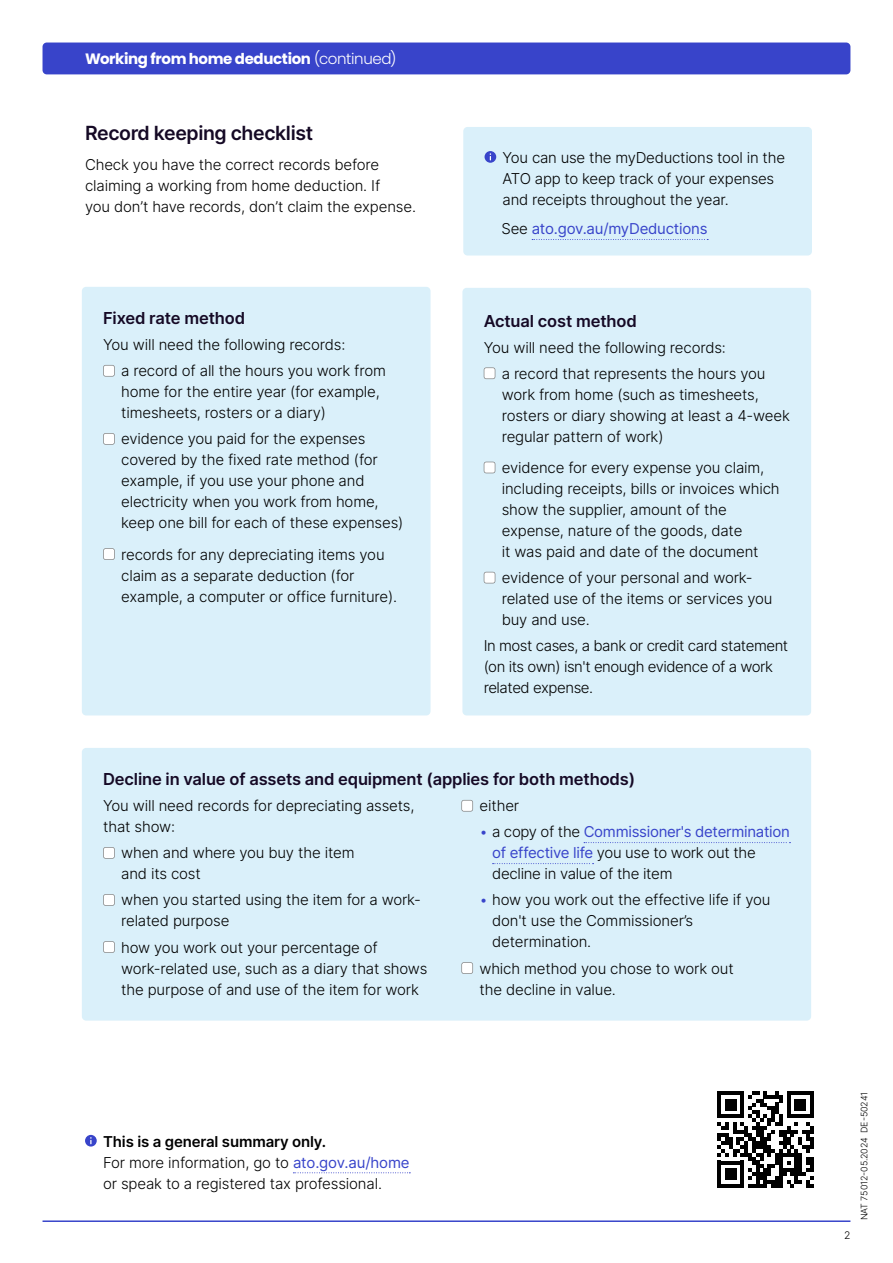
<style>
.page{position:relative;width:893px;height:1263px;background:#fff}
.page>*{position:absolute;margin:0;border:0;box-sizing:border-box;transform-origin:0 0}
.t1{font:600 19.5px "Inter";letter-spacing:-.02em;color:#150925}
.t2{font:600 16.5px "Inter";letter-spacing:-.01em;color:#150925}
.p_icon{font:300 15px/21px "Inter";letter-spacing:-.01em;color:#000}
.p_icon-2{font:300 15px/21px "Inter";letter-spacing:-.03em;color:#000}
.t3{font:700 15px "Poppins";letter-spacing:-.025em;color:#fff}
.p_icon-3{font:15px "Inter";letter-spacing:-.015em;color:#3844ca}
.t4{font:300 10.5px "Inter";color:#000}
.p_job_number{font:300 9px "Inter";letter-spacing:-.01em;color:#000}
.s1{font-weight:300}
.s2{font-weight:300;color:#000}
.s3{color:#3844ca}
.s4{font-weight:400;color:#3844ca}
.s5{font-weight:600}
</style>
<div class="page">
<hr style="left:43px;top:1220px;width:807px;height:2px;background:#3844ca">
<div style="left:463px;top:127px;width:349px;height:128px;background:#daf0fa;border-radius:4px"></div>
<svg style="left:532px;top:239px;width:176px;height:1px"></svg>
<svg style="left:485px;top:151px;width:11px;height:12px"></svg>
<div style="left:82px;top:287px;width:349px;height:428px;background:#daf0fa;border-radius:4px"></div>
<svg style="left:103px;top:365px;width:12px;height:12px"></svg>
<svg style="left:103px;top:433px;width:12px;height:12px"></svg>
<svg style="left:103px;top:548px;width:12px;height:12px"></svg>
<div style="left:462px;top:288px;width:349px;height:427px;background:#daf0fa;border-radius:4px"></div>
<svg style="left:484px;top:367px;width:11px;height:12px"></svg>
<svg style="left:484px;top:462px;width:11px;height:11px"></svg>
<svg style="left:484px;top:572px;width:11px;height:11px"></svg>
<div style="left:82px;top:748px;width:729px;height:272px;background:#daf0fa;border-radius:4px"></div>
<svg style="left:103px;top:847px;width:12px;height:12px"></svg>
<svg style="left:103px;top:894px;width:12px;height:12px"></svg>
<svg style="left:103px;top:941px;width:12px;height:12px"></svg>
<svg style="left:584px;top:842px;width:206px;height:1px"></svg>
<svg style="left:493px;top:863px;width:101px;height:1px"></svg>
<svg style="left:461px;top:800px;width:12px;height:11px"></svg>
<svg style="left:461px;top:962px;width:12px;height:12px"></svg>
<svg style="left:293px;top:1172px;width:117px;height:1px"></svg>
<div style="left:85px;top:1135px;width:12px;height:11px;background:#3844ca;border-radius:50%"></div>
<svg style="left:90px;top:1137px;width:2px;height:7px"></svg>
<svg style="left:717px;top:1091px;width:97px;height:97px"></svg>
<div style="left:43px;top:43px;width:807px;height:31px;background:#3844ca;border-radius:4px"></div>
<p class="t3" style="left:85px;top:50px;width:313px">Working from home deduction <span class="s1">(continued)</span></p>
<h3 class="t1" style="left:85px;top:119px;width:230px">Record keeping checklist</h3>
<p class="p_icon" style="left:85px;top:153px;width:332px">Check you have the correct records before claiming a working from home deduction. If<br>you don’t have records, don’t claim the expense.</p>
<p class="p_icon" style="left:503px;top:147px;width:284px">You can use the myDeductions tool in the<br>ATO app to keep track of your expenses and receipts throughout the year.</p>
<p class="p_icon-3" style="left:502px;top:218px;width:208px"><span class="s2">See</span> ato.gov.au/myDeductions</p>
<h4 class="t2" style="left:103px;top:306px;width:144px">Fixed rate method</h4>
<p class="p_icon" style="left:103px;top:334px;width:244px">You will need the following records:</p>
<p class="p_icon" style="left:121px;top:360px;width:266px">a record of all the hours you work from home for the entire year (for example, timesheets, rosters or a diary)</p>
<p class="p_icon" style="left:121px;top:428px;width:284px">evidence you paid for the expenses covered by the fixed rate method (for example, if you use your phone and electricity when you work from home, keep one bill for each of these expenses)</p>
<p class="p_icon" style="left:121px;top:543px;width:277px">records for any depreciating items you claim as a separate deduction (for example, a computer or office furniture).</p>
<h4 class="t2" style="left:484px;top:308px;width:155px">Actual cost method</h4>
<p class="p_icon" style="left:484px;top:337px;width:244px">You will need the following records:</p>
<p class="p_icon" style="left:502px;top:363px;width:290px">a record that represents the hours you work from home (such as timesheets, rosters or diary showing at least a 4-week regular pattern of work)</p>
<p class="p_icon" style="left:502px;top:457px;width:279px">evidence for every expense you claim, including receipts, bills or invoices which show the supplier, amount of the expense, nature of the goods, date<br>it was paid and date of the document</p>
<p class="p_icon" style="left:502px;top:567px;width:272px">evidence of your personal and work&shy;related use of the items or services you buy and use.</p>
<p class="p_icon-2" style="left:484px;top:635px;width:306px">In most cases, a bank or credit card statement (on its own) isn't enough evidence of a work related expense.</p>
<h4 class="t2" style="left:103px;top:767px;width:534px">Decline in value of assets and equipment (applies for both methods)</h4>
<p class="p_icon" style="left:103px;top:795px;width:313px">You will need records for depreciating assets, that show:</p>
<p class="p_icon" style="left:121px;top:842px;width:235px">when and where you buy the item and its cost</p>
<p class="p_icon" style="left:121px;top:889px;width:301px">when you started using the item for a work&shy;related purpose</p>
<p class="p_icon" style="left:121px;top:936px;width:308px">how you work out your percentage of work-related use, such as a diary that shows the purpose of and use of the item for work</p>
<p class="p_icon" style="left:479px;top:795px;width:41px">either</p>
<p class="p_icon" style="left:492px;top:821px;width:299px;text-indent:-13px"><span class="s3">•</span> a copy of the <span class="s4">Commissioner's determination of effective life</span> you use to work out the decline in value of the item</p>
<p class="p_icon" style="left:492px;top:889px;width:280px;text-indent:-13px"><span class="s3">•</span> how you work out the effective life if you don't use the Commissioner’s determination.</p>
<p class="p_icon" style="left:479px;top:957px;width:256px">which method you chose to work out the decline in value.</p>
<p class="p_icon" style="left:103px;top:1130px;width:308px"><span class="s5">This is a general summary only.<br></span>For more information, go to <span class="s4">ato.gov.au/home </span>or speak to a registered tax professional.</p>
<p class="t4" style="left:844px;top:1228px;width:8px">2</p>
<p class="p_job_number" style="left:858px;top:1220px;width:130px;rotate:-90deg">NAT 75012-05.2024 DE-50241</p>
</div>
